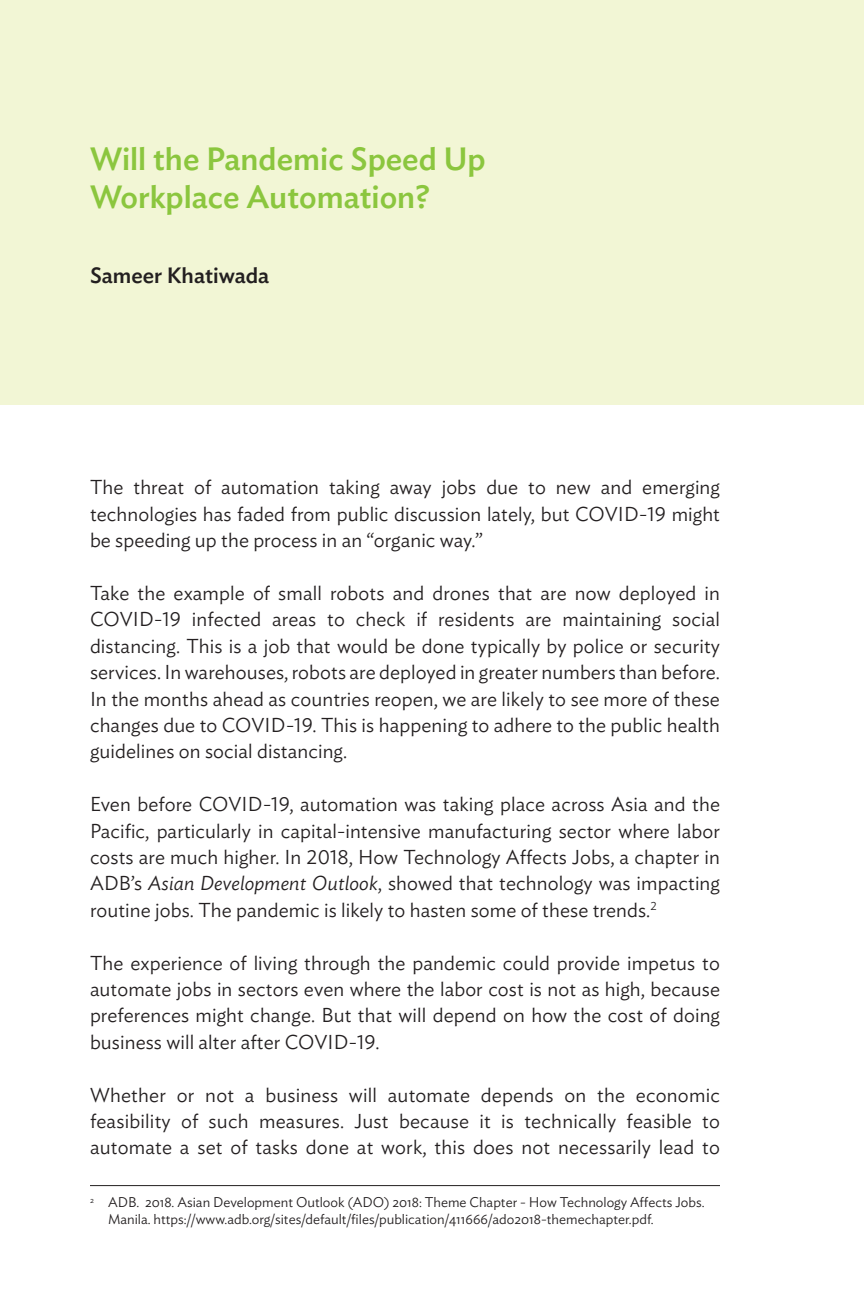
<style>
.page{position:relative;width:864px;height:1296px;background:#fff}
.page>*{position:absolute;margin:0;border:0;box-sizing:border-box;transform-origin:0 0}
.Level_1__chapter_tit{font:500 32px/38.4px "Ideal Sans";color:#8bc63e}
.Authors{font:500 22px "Ideal Sans";color:#231f20}
.Body_text{font:300 20px/26.4px "Ideal Sans";letter-spacing:.005em;color:#231f20;text-align:justify}
.Footnotes{font:300 14px/16.8px "Ideal Sans";color:#231f20}
.s1{font-style:italic}
</style>
<div class="page">
<div style="left:0;top:0;width:863px;height:405px;background:#f2f6d5"></div>
<hr style="left:90px;top:1185px;width:630px;height:1px;background:#231f20">
<p class="Level_1__chapter_tit" style="left:90px;top:137px;width:397px">Will the Pandemic Speed Up<br>Workplace Automation?</p>
<p class="Authors" style="left:90px;top:259px;width:181px">Sameer Khatiwada</p>
<p class="Body_text" style="left:90px;top:473px;width:632px">The threat of automation taking away jobs due to new and emerging technologies has faded from public discussion lately, but COVID-19 might be speeding up the process in an “organic way.”</p>
<p class="Body_text" style="left:90px;top:578px;width:632px">Take the example of small robots and drones that are now deployed in COVID-19 infected areas to check if residents are maintaining social distancing. This is a job that would be done typically by police or security services. In warehouses, robots are deployed in greater numbers than before.<br>In the months ahead as countries reopen, we are likely to see more of these changes due to COVID-19. This is happening to adhere to the public health guidelines on social distancing.</p>
<p class="Body_text" style="left:90px;top:789px;width:632px">Even before COVID-19, automation was taking place across Asia and the Pacific, particularly in capital-intensive manufacturing sector where labor costs are much higher. In 2018, How Technology Affects Jobs, a chapter in ADB’s <span class="s1">Asian Development Outlook</span>, showed that technology was impacting routine jobs. The pandemic is likely to hasten some of these trends.<sup>2</sup></p>
<p class="Body_text" style="left:90px;top:948px;width:632px">The experience of living through the pandemic could provide impetus to automate jobs in sectors even where the labor cost is not as high, because preferences might change. But that will depend on how the cost of doing business will alter after COVID-19.</p>
<p class="Body_text" style="left:90px;top:1080px;width:632px">Whether or not a business will automate depends on the economic feasibility of such measures. Just because it is technically feasible to automate a set of tasks done at work, this does not necessarily lead to</p>
<p class="Footnotes" style="left:108px;top:1193px;width:598px;text-indent:-18px"><sup>2</sup> ADB. 2018. Asian Development Outlook (ADO) 2018: Theme Chapter - How Technology Affects Jobs.<br>Manila. https://www.adb.org/sites/default/files/publication/411666/ado2018-themechapter.pdf.</p>
</div>
